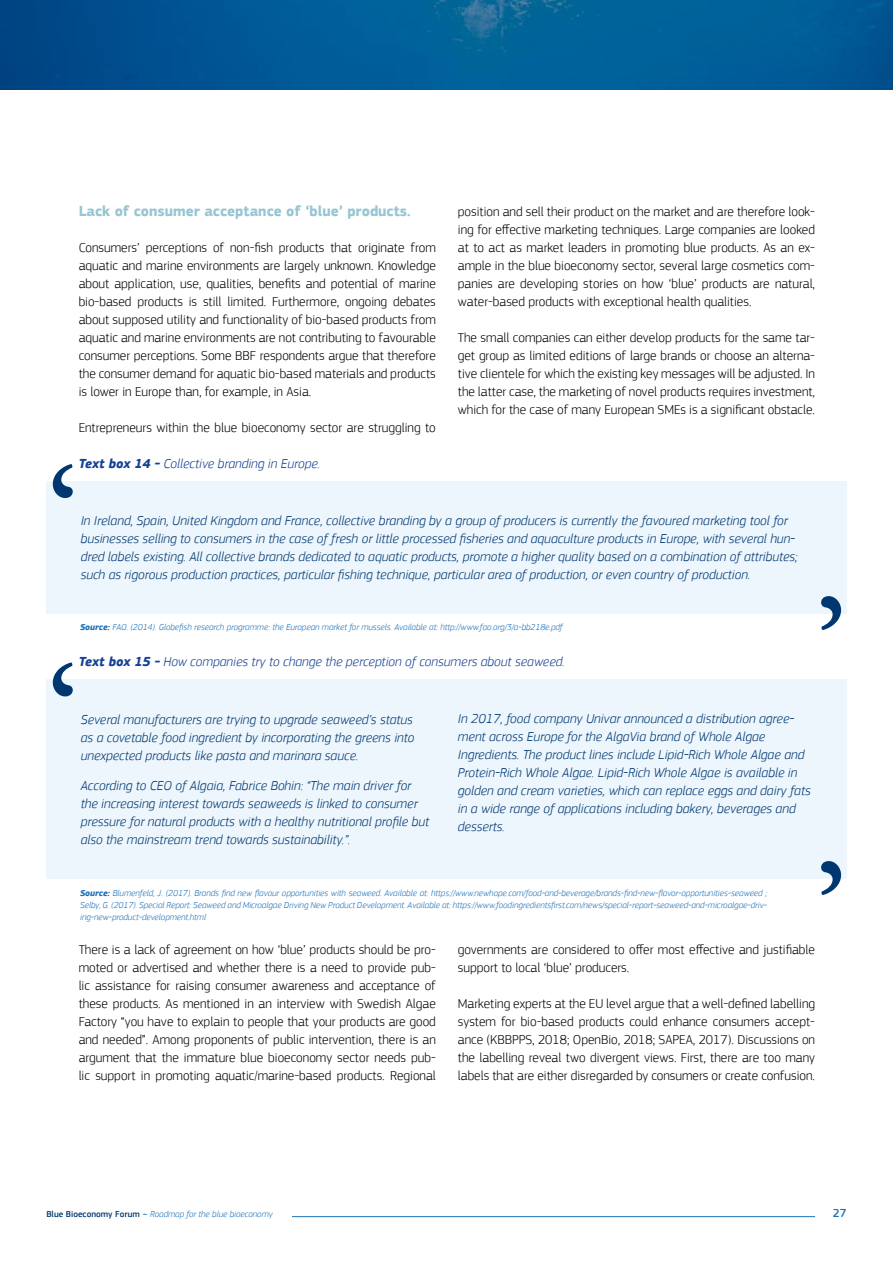
<style>
.page{position:relative;width:893px;height:1263px;background:#fff}
.page>*{position:absolute;margin:0;border:0;box-sizing:border-box;transform-origin:0 0}
.t1{font:700 15px "PF Square Sans Pro";color:#98c5d3}
.t2{font:300 13.5px/18px "PF Square Sans Pro";color:#000;text-align:justify}
.t3{font:italic 300 13.5px/18px "PF Square Sans Pro";color:#003770}
.t4{font:italic 300 13.5px "PF Square Sans Pro";color:#164194}
.t5{font:500 12px "PF Square Sans Pro";color:#1d71b8}
.t6{font:italic 300 9px/12px "PF Square Sans Pro";color:#1d71b8;text-align:justify}
.s1{font-weight:700}
.s2{font-weight:500;font-style:normal;color:#003770}
.s3{font-weight:500;font-style:normal}
</style>
<div class="page">
<svg style="left:0;top:0;width:893px;height:89px;background:#005a94"></svg>
<div style="left:47px;top:481px;width:800px;height:132px;background:#edf6fd"></div>
<div style="left:47px;top:679px;width:800px;height:200px;background:#edf6fd"></div>
<svg style="left:53px;top:464px;width:20px;height:34px"></svg>
<svg style="left:53px;top:662px;width:20px;height:34px"></svg>
<svg style="left:821px;top:596px;width:20px;height:34px"></svg>
<svg style="left:821px;top:861px;width:20px;height:34px"></svg>
<hr style="left:292px;top:1216px;width:523px;height:1px;background:#1d71b8">
<p class="t1" style="left:79px;top:202px;width:334px">Lack of consumer acceptance of ‘blue’ products.</p>
<p class="t2" style="left:79px;top:238px;width:359px">Consumers’ perceptions of non-fish products that originate from aquatic and marine environments are largely unknown. Knowledge about application, use, qualities, benefits and potential of marine bio-based products is still limited. Furthermore, ongoing debates about supposed utility and functionality of bio-based products from aquatic and marine environments are not contributing to favourable consumer perceptions. Some BBF respondents argue that therefore the consumer demand for aquatic bio-based materials and products is lower in Europe than, for example, in Asia.</p>
<p class="t2" style="left:79px;top:418px;width:359px">Entrepreneurs within the blue bioeconomy sector are struggling to</p>
<p class="t4" style="left:79px;top:456px;width:243px"><span class="s1">Text box 14 -</span> Collective branding in Europe.</p>
<p class="t2" style="left:458px;top:202px;width:359px">position and sell their product on the market and are therefore look&shy;ing for effective marketing techniques. Large companies are looked at to act as market leaders in promoting blue products. As an ex&shy;ample in the blue bioeconomy sector, several large cosmetics com&shy;panies are developing stories on how ‘blue’ products are natural, water-based products with exceptional health qualities.</p>
<p class="t2" style="left:458px;top:328px;width:359px">The small companies can either develop products for the same tar&shy;get group as limited editions of large brands or choose an alterna&shy;tive clientele for which the existing key messages will be adjusted. In the latter case, the marketing of novel products requires investment, which for the case of many European SMEs is a significant obstacle.</p>
<p class="t3" style="left:81px;top:512px;width:718px">In Ireland, Spain, United Kingdom and France, collective branding by a group of producers is currently the favoured marketing tool for businesses selling to consumers in the case of fresh or little processed fisheries and aquaculture products in Europe, with several hun&shy;dred labels existing. All collective brands dedicated to aquatic products, promote a higher quality based on a combination of attributes; such as rigorous production practices, particular fishing technique, particular area of production, or even country of production.</p>
<p class="t6" style="left:80px;top:621px;width:484px"><span class="s1">Source:</span> FAO. (2014). Globefish research programme: the European market for mussels. Available at: http://www.fao.org/3/a-bb218e.pdf</p>
<p class="t4" style="left:79px;top:654px;width:488px"><span class="s1">Text box 15 -</span> How companies try to change the perception of consumers about seaweed.</p>
<p class="t3" style="left:81px;top:710px;width:335px;text-align:justify">Several manufacturers are trying to upgrade seaweed’s status as a covetable food ingredient by incorporating the greens into unexpected products like pasta and marinara sauce.</p>
<p class="t3" style="left:81px;top:777px;width:350px">According to CEO of Algaia, Fabrice Bohin: “The main driver for the increasing interest towards seaweeds is linked to consumer pressure for natural products with a healthy nutritional profile but also the mainstream trend towards sustainability.”.</p>
<p class="t3" style="left:458px;top:710px;width:354px">In 2017, food company Univar announced a distribution agree&shy;ment across Europe for the AlgaVia brand of Whole Algae Ingredients. The product lines include Lipid-Rich Whole Algae and Protein-Rich Whole Algae. Lipid-Rich Whole Algae is available in golden and cream varieties, which can replace eggs and dairy fats in a wide range of applications including bakery, beverages and desserts.</p>
<p class="t6" style="left:80px;top:887px;width:688px"><span class="s1">Source:</span> Blumenfeld, J. (2017). Brands find new flavour opportunities with seaweed. Available at: https://www.newhope.com/food-and-beverage/brands-find-new-flavor-opportunities-seaweed ; Selby, G. (2017). Special Report: Seaweed and Microalgae Driving New Product Development. Available at: https://www.foodingredientsfirst.com/news/special-report-seaweed-and-microalgae-driv&shy;ing-new-product-development.html</p>
<p class="t2" style="left:79px;top:940px;width:359px">There is a lack of agreement on how ‘blue’ products should be pro&shy;moted or advertised and whether there is a need to provide pub&shy;lic assistance for raising consumer awareness and acceptance of these products. As mentioned in an interview with Swedish Algae Factory “you have to explain to people that your products are good and needed”. Among proponents of public intervention, there is an argument that the immature blue bioeconomy sector needs pub&shy;lic support in promoting aquatic/marine-based products. Regional</p>
<p class="t2" style="left:458px;top:940px;width:359px">governments are considered to offer most effective and justifiable support to local ‘blue’ producers.</p>
<p class="t2" style="left:458px;top:994px;width:359px">Marketing experts at the EU level argue that a well-defined labelling system for bio-based products could enhance consumers accept&shy;ance (KBBPPS, 2018; OpenBio, 2018; SAPEA, 2017). Discussions on the labelling reveal two divergent views. First, there are too many labels that are either disregarded by consumers or create confusion.</p>
<p class="t6" style="left:46px;top:1207px;width:228px"><span class="s2">Blue Bioeconomy Forum</span> <span class="s3">~</span> Roadmap for the blue bioeconomy</p>
<p class="t5" style="left:833px;top:1206px;width:15px">27</p>
</div>
